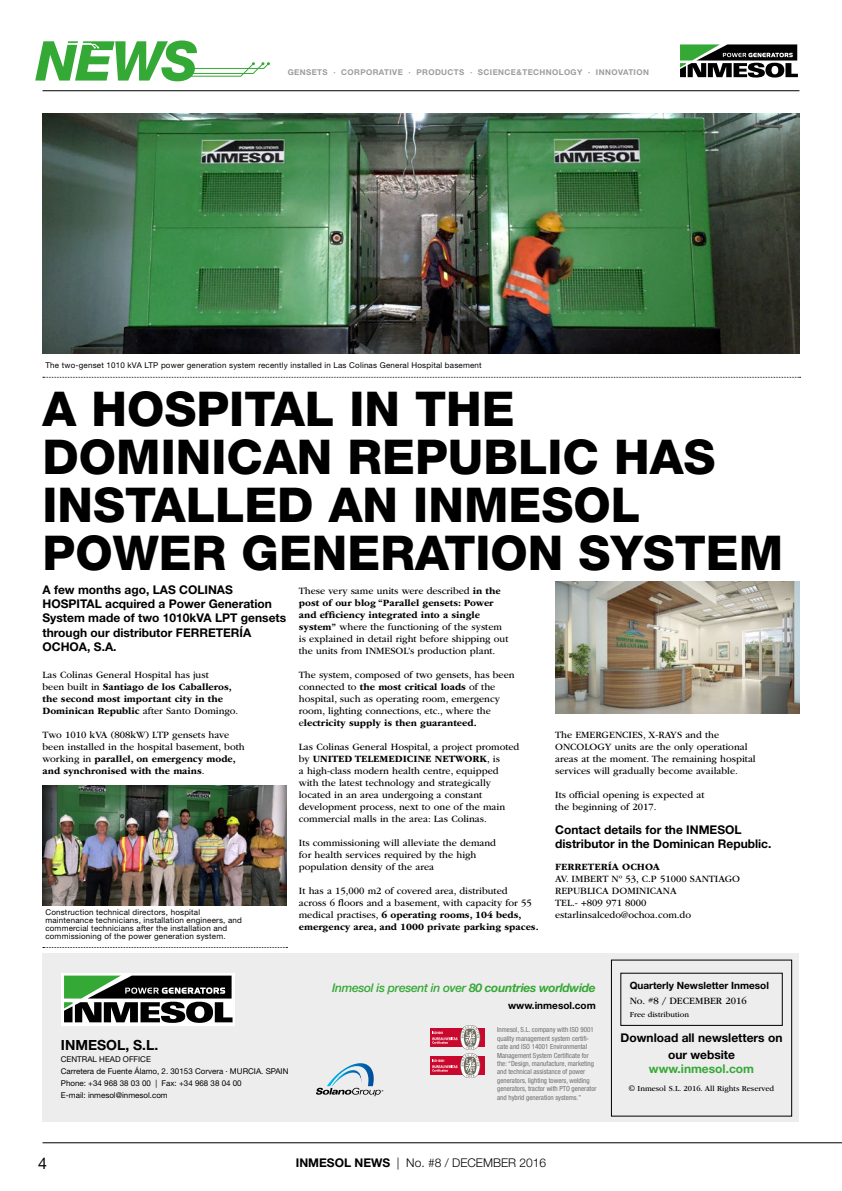
<style>
.page{position:relative;width:842px;height:1191px;background:#fff}
.page>*{position:absolute;margin:0;border:0;box-sizing:border-box;transform-origin:0 0}
.t1{font:italic 800 54.9px "Helvetica Neue LT Std";color:#35a936}
.t2{font:800 48px/48px "Helvetica Neue LT Std";color:#000}
.t3{font:16px "Helvetica Neue LT Std";color:#000}
.t4{font:700 14px "Helvetica Neue LT Std";color:#000}
.t5{font:700 12px/14.4px "Helvetica Neue LT Std";color:#000}
.t6{font:italic 500 12px "Helvetica Neue LT Std";letter-spacing:-.025em;color:#35a936}
.t7{font:300 12px "Helvetica Neue LT Std";color:#000}
.t8{font:700 12px "Helvetica Neue LT Std";color:#35a936}
.t9{font:10px/12px "ITC Garamond Std";color:#000}
.t10{font:700 10px/12px "ITC Garamond Std";color:#000}
.t11{font:700 10px "Helvetica Neue LT Std";color:#000}
.t12{font:8px/8px "Helvetica Neue LT Std";letter-spacing:.025em;color:#000}
.t13{font:8px/12px "Helvetica Neue LT Std";color:#000}
.t14{font:700 8px "Helvetica Neue LT Std";letter-spacing:.05em;color:#9d9d9c}
.t15{font:8px "ITC Garamond Std";color:#000}
.t16{font:condensed 7px/8.4px "Helvetica Neue LT Std";color:#706f6f}
.s1{font-weight:400}
.s2{font-weight:700}
</style>
<div class="page">
<hr style="left:43px;top:1142px;width:799px;height:1px;background:#000">
<hr style="left:43px;top:90px;width:756px;height:1px;background:#000">
<svg style="left:166px;top:62px;width:104px;height:15px"></svg>
<div style="left:43px;top:953px;width:756px;height:169px;background:#ededed"></div>
<svg style="left:680px;top:44px;width:118px;height:34px"></svg>
<div style="left:611px;top:959px;width:181px;height:157px;border:1px solid #000"></div>
<svg style="left:316px;top:1063px;width:67px;height:33px"></svg>
<div style="left:430px;top:1028px;width:55px;height:18px;background:#ca082d"></div>
<div style="left:430px;top:1056px;width:55px;height:18px;background:#ca082d"></div>
<svg style="left:432px;top:1025px;width:48px;height:53px"></svg>
<div style="left:61px;top:972px;width:174px;height:53px;background:#fff"></div>
<svg style="left:64px;top:975px;width:169px;height:47px"></svg>
<svg style="left:43px;top:947px;width:244px;height:1px"></svg>
<svg style="left:43px;top:377px;width:757px;height:1px"></svg>
<img style="left:43px;top:113px;width:756px;height:240px">
<img style="left:555px;top:581px;width:244px;height:132px">
<img style="left:43px;top:785px;width:244px;height:120px">
<h1 class="t1" style="left:36px;top:28px;width:163px">NEWS</h1>
<p class="t14" style="left:288px;top:68px;width:363px">GENSETS · CORPORATIVE · PRODUCTS · SCIENCE&amp;TECHNOLOGY · INNOVATION</p>
<p class="t12" style="left:45px;top:361px;width:438px">The two-genset 1010 kVA LTP power generation system recently installed in Las Colinas General Hospital basement</p>
<h2 class="t2" style="left:43px;top:384px;width:742px">A HOSPITAL IN THE<br>DOMINICAN REPUBLIC HAS<br>INSTALLED AN INMESOL<br>POWER GENERATION SYSTEM</h2>
<p class="t5" style="left:43px;top:582px;width:245px">A few months ago, LAS COLINAS<br>HOSPITAL acquired a Power Generation<br>System made of two 1010kVA LPT gensets through our distributor FERRETERÍA<br>OCHOA, S.A.</p>
<p class="t10" style="left:43px;top:668px;width:197px"><span class="s1">Las Colinas General Hospital has just<br>been built in</span> Santiago de los Caballeros, the second most important city in the Dominican Republic <span class="s1">after Santo Domingo.</span></p>
<p class="t9" style="left:43px;top:728px;width:204px">Two 1010 kVA (808kW) LTP gensets have been installed in the hospital basement, both working in <span class="s2">parallel, on emergency mode, and synchronised with the mains</span>.</p>
<p class="t12" style="left:45px;top:907px;width:198px">Construction technical directors, hospital maintenance technicians, installation engineers, and commercial technicians after the installation and commissioning of the power generation system.</p>
<p class="t9" style="left:299px;top:584px;width:211px">These very same units were described <span class="s2">in the post of our blog “Parallel gensets: Power and efficiency integrated into a single system”</span> where the functioning of the system is explained in detail right before shipping out the units from INMESOL’s production plant.</p>
<p class="t9" style="left:299px;top:668px;width:217px">The system, composed of two gensets, has been connected to <span class="s2">the most critical loads</span> of the hospital, such as operating room, emergency room, lighting connections, etc., where the e<span class="s2">lectricity supply is then guaranteed.</span></p>
<p class="t9" style="left:299px;top:740px;width:222px">Las Colinas General Hospital, a project promoted by <span class="s2">UNITED TELEMEDICINE NETWORK</span>, is<br>a high-class modern health centre, equipped with the latest technology and strategically located in an area undergoing a constant development process, next to one of the main commercial malls in the area: Las Colinas.</p>
<p class="t9" style="left:299px;top:836px;width:199px">Its commissioning will alleviate the demand for health services required by the high population density of the area</p>
<p class="t9" style="left:299px;top:884px;width:241px">It has a 15,000 m2 of covered area, distributed<br>across 6 floors and a basement, with capacity for 55 medical practises, <span class="s2">6 operating rooms, 104 beds, emergency area, and 1000 private parking spaces.</span></p>
<p class="t9" style="left:555px;top:728px;width:202px">The EMERGENCIES, X-RAYS and the ONCOLOGY units are the only operational areas at the moment. The remaining hospital services will gradually become available.</p>
<p class="t9" style="left:555px;top:788px;width:151px">Its official opening is expected at the beginning of 2017.</p>
<p class="t5" style="left:555px;top:822px;width:218px">Contact details for the INMESOL distributor in the Dominican Republic.</p>
<p class="t10" style="left:555px;top:860px;width:106px">FERRETERÍA OCHOA</p>
<p class="t9" style="left:555px;top:872px;width:186px">AV. IMBERT Nº 53, C.P 51000 SANTIAGO<br>REPUBLICA DOMINICANA<br>TEL.- +809 971 8000 estarlinsalcedo@ochoa.com.do</p>
<h3 class="t4" style="left:61px;top:1036px;width:99px">INMESOL, S.L.</h3>
<p class="t13" style="left:61px;top:1052px;width:229px">CENTRAL HEAD OFFICE<br>Carretera de Fuente Álamo, 2. 30153 Corvera · MURCIA. SPAIN Phone: +34 968 38 03 00 | Fax: +34 968 38 04 00<br>E-mail: inmesol@inmesol.com</p>
<p class="t6" style="left:332px;top:981px;width:265px">Inmesol is present in over <span class="s2">80 countries worldwide</span></p>
<p class="t11" style="left:508px;top:999px;width:89px">www.inmesol.com</p>
<p class="t16" style="left:497px;top:1025px;width:101px">Inmesol, S.L. company with ISO 9001 quality management system certifi&shy;cate and ISO 14001 Environmental Management System Certificate for the: “Design, manufacture, marketing and technical assistance of power generators, lighting towers, welding generators, tractor with PTO generator and hybrid generation systems.”</p>
<p class="t11" style="left:630px;top:979px;width:141px">Quarterly Newsletter Inmesol</p>
<p class="t9" style="left:630px;top:995px;width:118px">No. #8 / DECEMBER 2016</p>
<p class="t15" style="left:630px;top:1009px;width:61px">Free distribution</p>
<p class="t5" style="left:620px;top:1029px;width:163px;line-height:16.8px;text-align:center">Download all newsletters on our website</p>
<p class="t8" style="left:649px;top:1061px;width:107px">www.inmesol.com</p>
<p class="t15" style="left:629px;top:1083px;width:147px">© Inmesol S.L. 2016. All Rights Reserved</p>
<h3 class="t3" style="left:38px;top:1153px;width:10px">4</h3>
<p class="t7" style="left:296px;top:1155px;width:252px"><span class="s2">INMESOL NEWS</span> | No. #8 / DECEMBER 2016</p>
</div>
